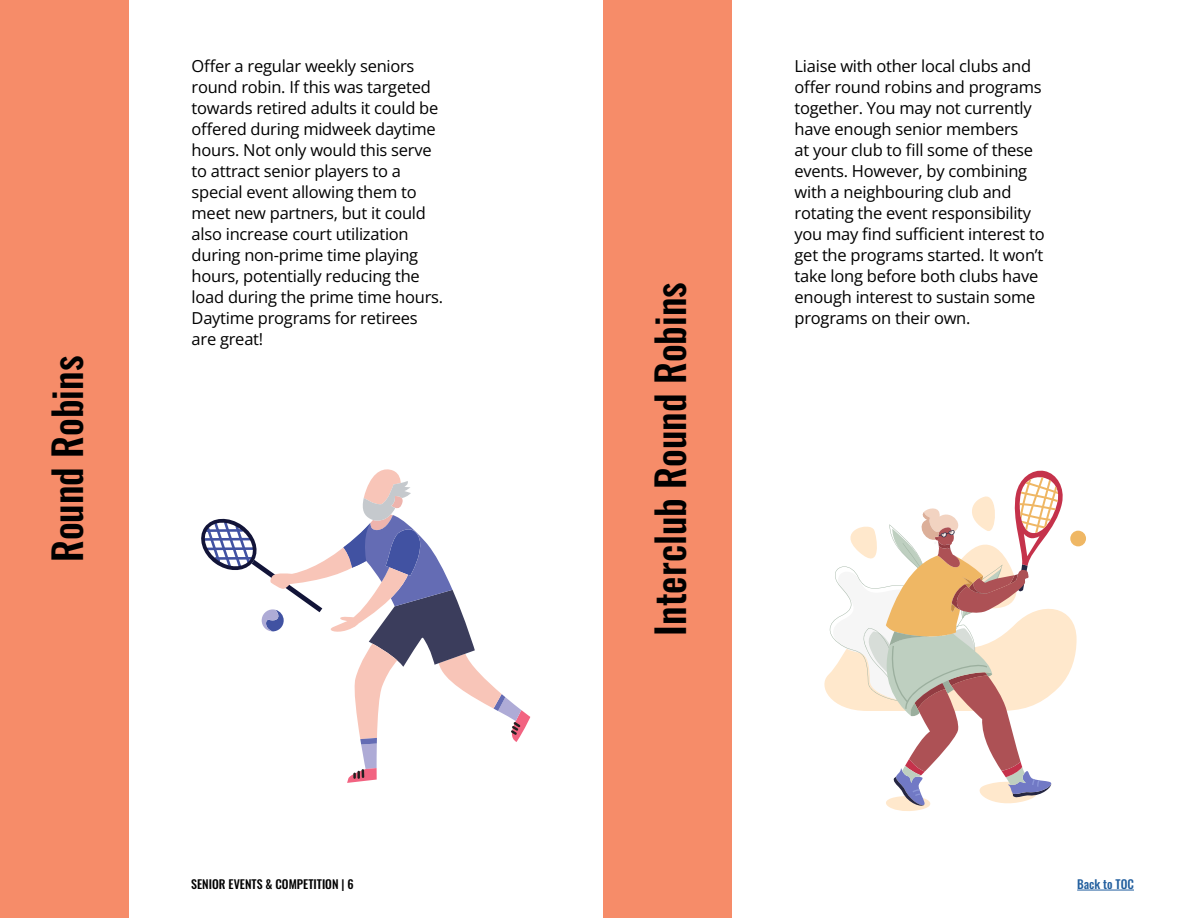
<style>
.page{position:relative;width:1188px;height:918px;background:#fff}
.page>*{position:absolute;margin:0;border:0;box-sizing:border-box;transform-origin:0 0}
.t1{font:500 39px "Oswald";color:#000}
.t2{font:16.5px/21px "Open Sans";letter-spacing:-.015em;color:#000}
.t3{font:500 12px "Oswald";color:#000}
.t4{font:500 12px "Oswald";color:#215e9e}
</style>
<div class="page">
<div style="left:0;top:0;width:129px;height:918px;background:#f68c69"></div>
<div style="left:603px;top:0;width:129px;height:918px;background:#f68c69"></div>
<svg style="left:201px;top:469px;width:329px;height:314px"></svg>
<svg style="left:824px;top:470px;width:253px;height:341px"></svg>
<div style="left:1070px;top:531px;width:16px;height:15px;background:#efb764;border-radius:50%"></div>
<hr style="left:1077px;top:890px;width:57px;height:1px;background:#215e9e">
<h1 class="t1" style="left:47px;top:562px;width:208px;rotate:-90deg">Round Robins</h1>
<p class="t2" style="left:192px;top:55px;width:253px">Offer a regular weekly seniors round robin. If this was targeted towards retired adults it could be offered during midweek daytime hours. Not only would this serve to attract senior players to a special event allowing them to meet new partners, but it could also increase court utilization during non-prime time playing hours, potentially reducing the load during the prime time hours.<br>Daytime programs for retirees are great!</p>
<p class="t2" style="left:795px;top:55px;width:252px">Liaise with other local clubs and offer round robins and programs together. You may not currently have enough senior members<br>at your club to fill some of these events. However, by combining with a neighbouring club and rotating the event responsibility you may find sufficient interest to get the programs started. It won’t take long before both clubs have enough interest to sustain some programs on their own.</p>
<h1 class="t1" style="left:650px;top:636px;width:355px;rotate:-90deg">Interclub Round Robins</h1>
<p class="t3" style="left:191px;top:878px;width:164px">SENIOR EVENTS &amp; COMPETITION | 6</p>
<p class="t4" style="left:1077px;top:878px;width:58px">Back to TOC</p>
</div>
